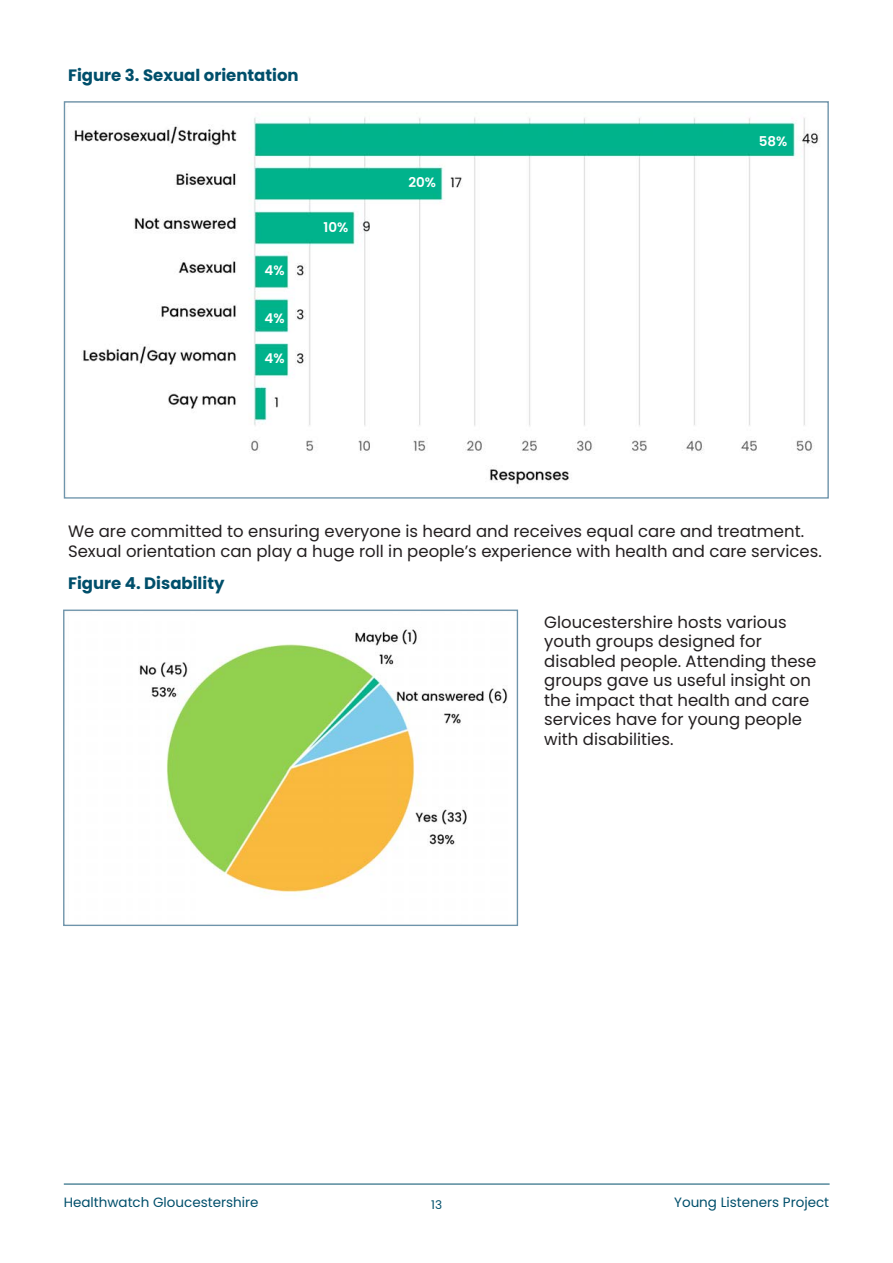
<style>
.page{position:relative;width:893px;height:1263px;background:#fff}
.page>*{position:absolute;margin:0;border:0;box-sizing:border-box;transform-origin:0 0}
.Content_paragraphs{font:16.5px/19.5px "Poppins";color:#231f20}
.Content_paragraphs-2{font:700 16.5px "Poppins";color:#004f6b}
.t1{font:13.5px "Poppins";color:#004f6b}
.t2{font:600 13.5px "Poppins";color:#fff}
.t3{font:12px "Poppins";color:#004f6b}
</style>
<div class="page">
<hr style="left:64px;top:1184px;width:766px;height:1px;background:#004f6b">
<img style="left:72px;top:117px;width:747px;height:371px">
<img style="left:65px;top:611px;width:450px;height:283px">
<div style="left:63px;top:609px;width:455px;height:317px;border:1px solid #6e94ab"></div>
<p class="Content_paragraphs-2" style="left:68px;top:66px;width:232px">Figure 3. Sexual orientation</p>
<p class="t2" style="left:264px;top:262px;width:22px">4%</p>
<p class="t2" style="left:264px;top:310px;width:22px">4%</p>
<p class="t2" style="left:264px;top:350px;width:22px">4%</p>
<p class="t2" style="left:324px;top:220px;width:26px">10%</p>
<p class="t2" style="left:408px;top:175px;width:29px">20%</p>
<p class="t2" style="left:759px;top:133px;width:30px">58%</p>
<p class="Content_paragraphs" style="left:68px;top:522px;width:755px">We are committed to ensuring everyone is heard and receives equal care and treatment.<br>Sexual orientation can play a huge roll in people’s experience with health and care services.</p>
<p class="Content_paragraphs-2" style="left:68px;top:574px;width:158px">Figure 4. Disability</p>
<p class="Content_paragraphs" style="left:544px;top:612px;width:274px">Gloucestershire hosts various youth groups designed for disabled people. Attending these groups gave us useful insight on the impact that health and care services have for young people with disabilities.</p>
<p class="t1" style="left:64px;top:1194px;width:196px">Healthwatch Gloucestershire</p>
<p class="t3" style="left:431px;top:1198px;width:12px">13</p>
<p class="t1" style="left:674px;top:1194px;width:157px">Young Listeners Project</p>
</div>
